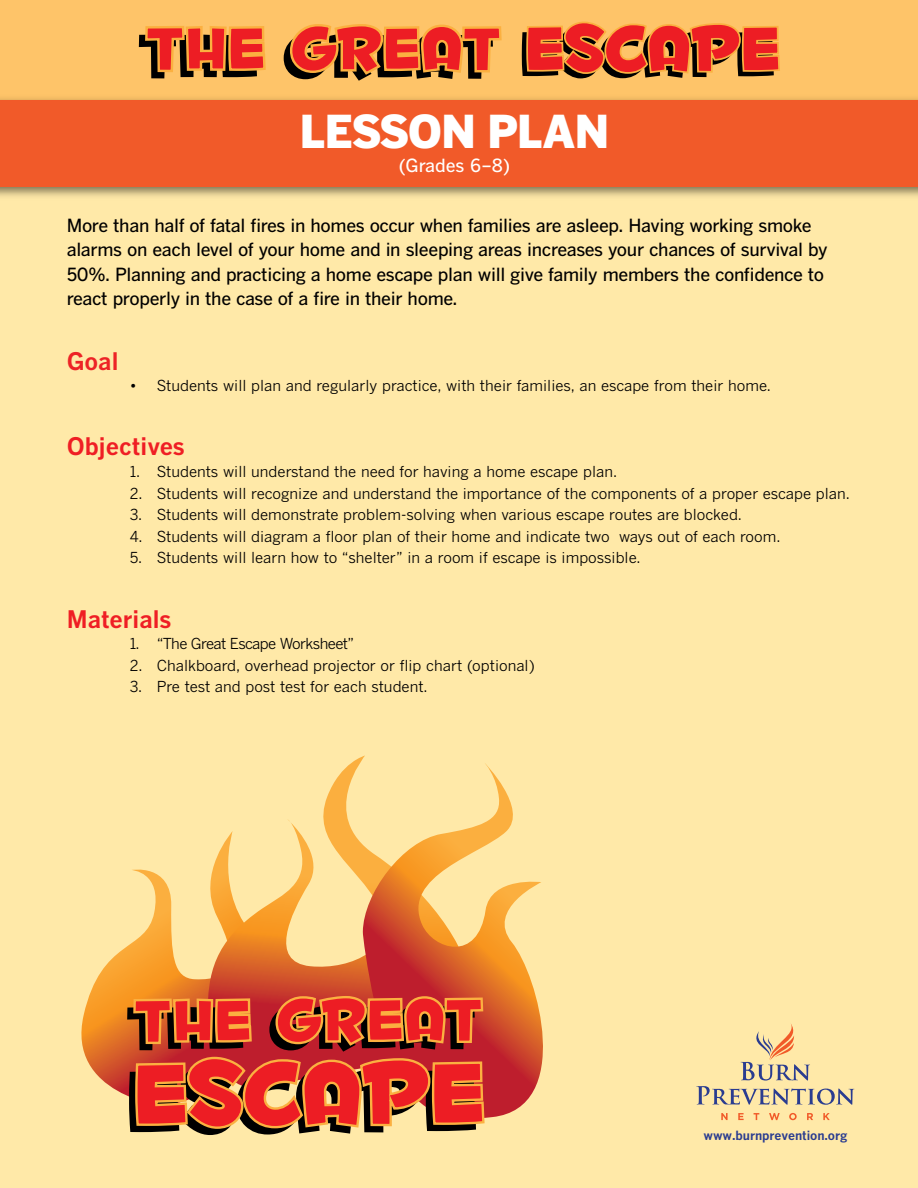
<style>
.page{position:relative;width:918px;height:1188px;background:#ffe9a8}
.page>*{position:absolute;margin:0;border:0;box-sizing:border-box;transform-origin:0 0}
.t1{font:900 45px "Benton Gothic";letter-spacing:-.02em;color:#fff}
.t2{font:700 24px "Benton Gothic";color:#ef1e24}
.t3{font:700 24px "Benton Gothic";color:#ed2326}
.t4{font:500 18px/24.6px "Benton Gothic";letter-spacing:-.02em;color:#000}
.t5{font:500 18px "Benton Gothic";color:#fff}
.t6{font:15px "Benton Gothic";color:#000}
.t7{font:15px "Benton Gothic";letter-spacing:-.04em;color:#000}
.t8{font:700 12.6px "Benton Gothic";letter-spacing:-.01em;color:#2a3c90}
</style>
<div class="page">
<div style="left:0;top:0;width:918px;height:179px;background:#fec469"></div>
<div style="left:0;top:100px;width:918px;height:87px;background:#f15a29"></div>
<svg style="left:139px;top:26px;width:127px;height:52px"></svg>
<svg style="left:284px;top:24px;width:218px;height:57px"></svg>
<svg style="left:522px;top:21px;width:258px;height:57px"></svg>
<svg style="left:81px;top:869px;width:127px;height:227px"></svg>
<svg style="left:208px;top:756px;width:157px;height:239px"></svg>
<svg style="left:363px;top:762px;width:180px;height:356px"></svg>
<svg style="left:127px;top:995px;width:359px;height:140px;background:#c8412e"></svg>
<svg style="left:721px;top:1113px;width:7px;height:7px"></svg>
<svg style="left:738px;top:1113px;width:6px;height:7px"></svg>
<svg style="left:754px;top:1113px;width:5px;height:7px"></svg>
<svg style="left:769px;top:1113px;width:11px;height:7px"></svg>
<svg style="left:789px;top:1113px;width:8px;height:7px"></svg>
<svg style="left:807px;top:1113px;width:6px;height:7px"></svg>
<svg style="left:823px;top:1113px;width:7px;height:7px"></svg>
<svg style="left:696px;top:1024px;width:158px;height:81px"></svg>
<h1 class="t1" style="left:300px;top:103px;width:311px">LESSON PLAN</h1>
<p class="t5" style="left:399px;top:154px;width:113px">(Grades 6–8)</p>
<p class="t4" style="left:67px;top:212px;width:762px">More than half of fatal fires in homes occur when families are asleep. Having working smoke alarms on each level of your home and in sleeping areas increases your chances of survival by 50%. Planning and practicing a home escape plan will give family members the confidence to react properly in the case of a fire in their home.</p>
<h2 class="t3" style="left:67px;top:346px;width:53px">Goal</h2>
<p class="t6" style="left:130px;top:377px;width:643px">• Students will plan and regularly practice, with their families, an escape from their home.</p>
<h2 class="t2" style="left:67px;top:432px;width:120px">Objectives</h2>
<p class="t6" style="left:130px;top:462px;width:489px">1. Students will understand the need for having a home escape plan.</p>
<p class="t6" style="left:130px;top:484px;width:722px">2. Students will recognize and understand the importance of the components of a proper escape plan.</p>
<p class="t6" style="left:130px;top:506px;width:614px">3. Students will demonstrate problem-solving when various escape routes are blocked.</p>
<p class="t6" style="left:130px;top:527px;width:652px">4. Students will diagram a floor plan of their home and indicate two ways out of each room.</p>
<p class="t6" style="left:130px;top:549px;width:512px">5. Students will learn how to “shelter” in a room if escape is impossible.</p>
<h2 class="t2" style="left:67px;top:604px;width:106px">Materials</h2>
<p class="t7" style="left:130px;top:635px;width:226px">1. “The Great Escape Worksheet”</p>
<p class="t6" style="left:130px;top:656px;width:407px">2. Chalkboard, overhead projector or flip chart (optional)</p>
<p class="t6" style="left:130px;top:678px;width:299px">3. Pre test and post test for each student.</p>
<p class="t8" style="left:704px;top:1127px;width:145px">www.burnprevention.org</p>
</div>
